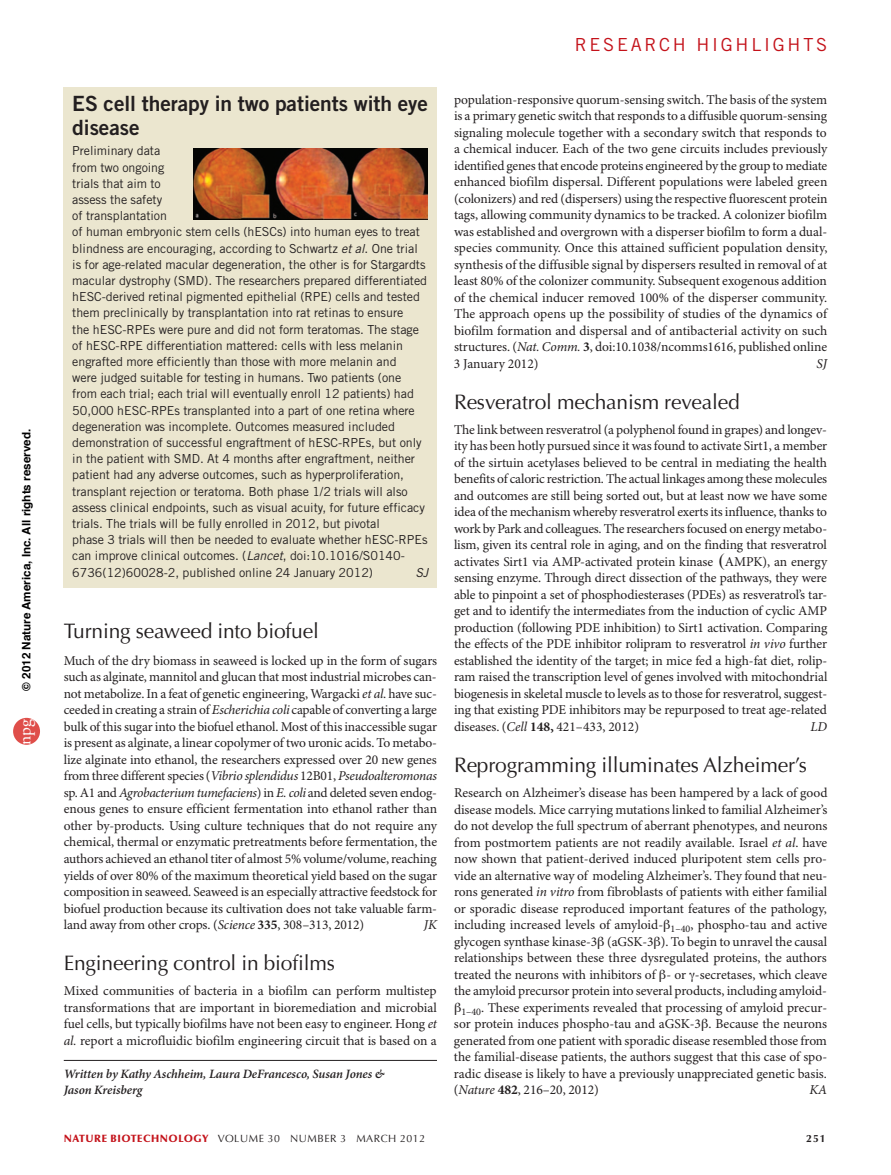
<style>
.page{position:relative;width:891px;height:1175px;background:#fff}
.page>*{position:absolute;margin:0;border:0;box-sizing:border-box;transform-origin:0 0}
.t1{font:21px "Optima LT Std";letter-spacing:-.01em;color:#231f20}
.t2{font:21px/24px "Trade Gothic LT Std Bd 2";letter-spacing:-.005em;color:#231f20}
.t3{font:18px "Trade Gothic LT Std";letter-spacing:.15em;color:#c4121a}
.t4{font:17.4px "Adobe Garamond Pro";color:#fff}
.t5{font:13.5px/16.5px "Minion Pro";letter-spacing:-.005em;color:#231f20;text-align:justify}
.t6{font:italic 13.5px "Minion Pro";letter-spacing:-.005em;color:#231f20}
.t7{font:italic 600 12.75px/16.5px "Minion Pro";letter-spacing:-.01em;color:#231f20}
.t8{font:12.45px/16.2px "Trade Gothic LT Std";letter-spacing:-.005em;color:#231f20}
.t9{font:italic 12.45px "Trade Gothic LT Std";color:#231f20}
.t10{font:700 11.7px "Helvetica";color:#000}
.t11{font:10.5px "Optima LT Std";letter-spacing:.05em;color:#231f20}
.t12{font:700 10.5px "Optima LT Std";color:#231f20}
.s1{font-style:italic}
.s2{font-weight:700}
.s3{font-family:"Times New Roman";font-size:18px}
.s4{font-weight:900;color:#c4121a}
</style>
<div class="page">
<div style="left:64px;top:87px;width:373px;height:500px;background:#ebe6cf"></div>
<img style="left:194px;top:149px;width:233px;height:71px">
<hr style="left:64px;top:1060px;width:373px;height:1px;background:#231f20">
<div style="left:13px;top:718px;width:27px;height:26px;background:#df4e4a;border-radius:50%"></div>
<p class="t10" style="left:22px;top:690px;width:263px;rotate:-90deg">© 2012 Nature America, Inc. All rights reserved.</p>
<p class="t4" style="left:14px;top:744px;width:28px;rotate:-90deg">npg</p>
<h2 class="t3" style="left:575px;top:34px;width:15px">researc</h2>
<h2 class="t3" style="left:673px;top:34px;width:143px">h highlights</h2>
<h1 class="t2" style="left:72px;top:91px;width:357px">ES cell therapy in two patients with eye disease</h1>
<p class="t8" style="left:72px;top:143px;width:357px">Preliminary data<br>from two ongoing<br>trials that aim to<br>assess the safety<br>of transplantation<br>of human embryonic stem cells (hESCs) into human eyes to treat blindness are encouraging, according to Schwartz <span class="s1">et al</span>. One trial is for age-related macular degeneration, the other is for Stargardts macular dystrophy (SMD). The researchers prepared differentiated hESC-derived retinal pigmented epithelial (RPE) cells and tested them preclinically by transplantation into rat retinas to ensure<br>the hESC-RPEs were pure and did not form teratomas. The stage of hESC-RPE differentiation mattered: cells with less melanin engrafted more efficiently than those with more melanin and<br>were judged suitable for testing in humans. Two patients (one from each trial; each trial will eventually enroll 12 patients) had 50,000 hESC-RPEs transplanted into a part of one retina where degeneration was incomplete. Outcomes measured included demonstration of successful engraftment of hESC-RPEs, but only in the patient with SMD. At 4 months after engraftment, neither patient had any adverse outcomes, such as hyperproliferation, transplant rejection or teratoma. Both phase 1/2 trials will also assess clinical endpoints, such as visual acuity, for future efficacy trials. The trials will be fully enrolled in 2012, but pivotal<br>phase 3 trials will then be needed to evaluate whether hESC-RPEs can improve clinical outcomes. (<span class="s1">Lancet</span>, doi:10.1016/S0140- 6736(12)60028-2, published online 24 January 2012)</p>
<p class="t9" style="left:415px;top:564px;width:15px">SJ</p>
<h1 class="t1" style="left:64px;top:619px;width:257px">Turning seaweed into biofuel</h1>
<p class="t5" style="left:64px;top:653px;width:375px">Much of the dry biomass in seaweed is locked up in the form of sugars such as alginate, mannitol and glucan that most industrial microbes can&shy;not metabolize. In a feat of genetic engineering, Wargacki <span class="s1">et al</span>. have suc&shy;ceeded in creating a strain of <span class="s1">Escherichia coli</span> capable of converting a large bulk of this sugar into the biofuel ethanol. Most of this inaccessible sugar is present as alginate, a linear copolymer of two uronic acids. To metabo&shy;lize alginate into ethanol, the researchers expressed over 20 new genes from three different species (<span class="s1">Vibrio splendidus</span> 12B01, <span class="s1">Pseudoalteromonas </span>sp. A1 and <span class="s1">Agrobacterium tumefaciens</span>) in <span class="s1">E. coli</span> and deleted seven endog&shy;enous genes to ensure efficient fermentation into ethanol rather than other by-products. Using culture techniques that do not require any chemical, thermal or enzymatic pretreatments before fermentation, the authors achieved an ethanol titer of almost 5% volume/volume, reaching yields of over 80% of the maximum theoretical yield based on the sugar composition in seaweed. Seaweed is an especially attractive feedstock for biofuel production because its cultivation does not take valuable farm&shy;land away from other crops. (<span class="s1">Science</span> <span class="s2">335</span>, 308–313, 2012)</p>
<p class="t6" style="left:424px;top:916px;width:15px">JK</p>
<h1 class="t1" style="left:64px;top:950px;width:273px">Engineering control in biofilms</h1>
<p class="t5" style="left:64px;top:983px;width:375px">Mixed communities of bacteria in a biofilm can perform multistep transformations that are important in bioremediation and microbial fuel cells, but typically biofilms have not been easy to engineer. Hong <span class="s1">et al.</span> report a microfluidic biofilm engineering circuit that is based on a</p>
<p class="t7" style="left:64px;top:1065px;width:322px">Written by Kathy Aschheim, Laura DeFrancesco, Susan Jones &amp;<br>Jason Kreisberg</p>
<p class="t5" style="left:454px;top:92px;width:375px">population-responsive quorum-sensing switch. The basis of the system is a primary genetic switch that responds to a diffusible quorum-sensing signaling molecule together with a secondary switch that responds to a chemical inducer. Each of the two gene circuits includes previously identified genes that encode proteins engineered by the group to mediate enhanced biofilm dispersal. Different populations were labeled green (colonizers) and red (dispersers) using the respective fluorescent protein tags, allowing community dynamics to be tracked. A colonizer biofilm was established and overgrown with a disperser biofilm to form a dual&shy;species community. Once this attained sufficient population density, synthesis of the diffusible signal by dispersers resulted in removal of at least 80% of the colonizer community. Subsequent exogenous addition of the chemical inducer removed 100% of the disperser community.<br>The approach opens up the possibility of studies of the dynamics of biofilm formation and dispersal and of antibacterial activity on such structures. (<span class="s1">Nat. Comm.</span> <span class="s2">3</span>, doi:10.1038/ncomms1616, published online 3 January 2012)</p>
<p class="t6" style="left:817px;top:355px;width:12px">SJ</p>
<h1 class="t1" style="left:454px;top:389px;width:287px">Resveratrol mechanism revealed</h1>
<p class="t5" style="left:454px;top:422px;width:375px">The link between resveratrol (a polyphenol found in grapes) and longev&shy;ity has been hotly pursued since it was found to activate Sirt1, a member of the sirtuin acetylases believed to be central in mediating the health benefits of caloric restriction. The actual linkages among these molecules and outcomes are still being sorted out, but at least now we have some idea of the mechanism whereby resveratrol exerts its influence, thanks to work by Park and colleagues. The researchers focused on energy metabo&shy;lism, given its central role in aging, and on the finding that resveratrol activates Sirt1 via AMP-activated protein kinase <span class="s3">(</span>AMPK), an energy sensing enzyme. Through direct dissection of the pathways, they were able to pinpoint a set of phosphodiesterases (PDEs) as resveratrol’s tar&shy;get and to identify the intermediates from the induction of cyclic AMP production (following PDE inhibition) to Sirt1 activation. Comparing the effects of the PDE inhibitor rolipram to resveratrol <span class="s1">in vivo</span> further established the identity of the target; in mice fed a high-fat diet, rolip&shy;ram raised the transcription level of genes involved with mitochondrial biogenesis in skeletal muscle to levels as to those for resveratrol, suggest&shy;ing that existing PDE inhibitors may be repurposed to treat age-related diseases. (<span class="s1">Cell</span> <span class="s2">148,</span> 421–433, 2012)</p>
<p class="t6" style="left:811px;top:718px;width:18px">LD</p>
<h1 class="t1" style="left:454px;top:752px;width:354px">Reprogramming illuminates Alzheimer’s</h1>
<p class="t5" style="left:454px;top:785px;width:375px">Research on Alzheimer’s disease has been hampered by a lack of good</p>
<p class="t5" style="left:454px;top:801px;width:375px">disease models. Mice carrying mutations linked to familial Alzheimer’s</p>
<p class="t5" style="left:454px;top:818px;width:375px">do not develop the full spectrum of aberrant phenotypes, and neurons</p>
<p class="t5" style="left:454px;top:834px;width:375px">from postmortem patients are not readily available. Israel <span class="s1">et al</span>. have</p>
<p class="t5" style="left:454px;top:851px;width:375px">now shown that patient-derived induced pluripotent stem cells pro-</p>
<p class="t5" style="left:454px;top:867px;width:375px">vide an alternative way of modeling Alzheimer’s. They found that neu-</p>
<p class="t5" style="left:454px;top:884px;width:375px">rons generated <span class="s1">in vitro</span> from fibroblasts of patients with either familial</p>
<p class="t5" style="left:454px;top:900px;width:374px">or sporadic disease reproduced important features of the pathology,</p>
<p class="t5" style="left:454px;top:917px;width:375px">including increased levels of amyloid- <sub>1–40</sub>, phospho-tau and active</p>
<p class="t5" style="left:454px;top:933px;width:375px">glycogen synthase kinase-3 (aGSK-3 ). To begin to unravel the causal</p>
<p class="t5" style="left:454px;top:950px;width:374px">relationships between these three dysregulated proteins, the authors</p>
<p class="t5" style="left:454px;top:966px;width:375px">treated the neurons with inhibitors of - or -secretases, which cleave</p>
<p class="t5" style="left:454px;top:983px;width:374px">the amyloid precursor protein into several products, including amyloid-</p>
<p class="t5" style="left:461px;top:999px;width:367px"><sub>1–40</sub>. These experiments revealed that processing of amyloid precur-</p>
<p class="t5" style="left:454px;top:1016px;width:375px">sor protein induces phospho-tau and aGSK-3 . Because the neurons</p>
<p class="t5" style="left:454px;top:1032px;width:375px">generated from one patient with sporadic disease resembled those from</p>
<p class="t5" style="left:454px;top:1049px;width:375px">the familial-disease patients, the authors suggest that this case of spo-</p>
<p class="t5" style="left:454px;top:1065px;width:374px">radic disease is likely to have a previously unappreciated genetic basis.</p>
<p class="t5" style="left:454px;top:1082px;width:146px">(<span class="s1">Nature</span> <span class="s2">482</span>, 216–20, 2012)</p>
<p class="t6" style="left:810px;top:1081px;width:19px">KA</p>
<p class="t11" style="left:64px;top:1132px;width:363px"><span class="s4">NATURE BIOTECHNOLOGY</span> volume 30 number 3 MARCH 2012</p>
<p class="t12" style="left:806px;top:1132px;width:21px">251</p>
</div>
